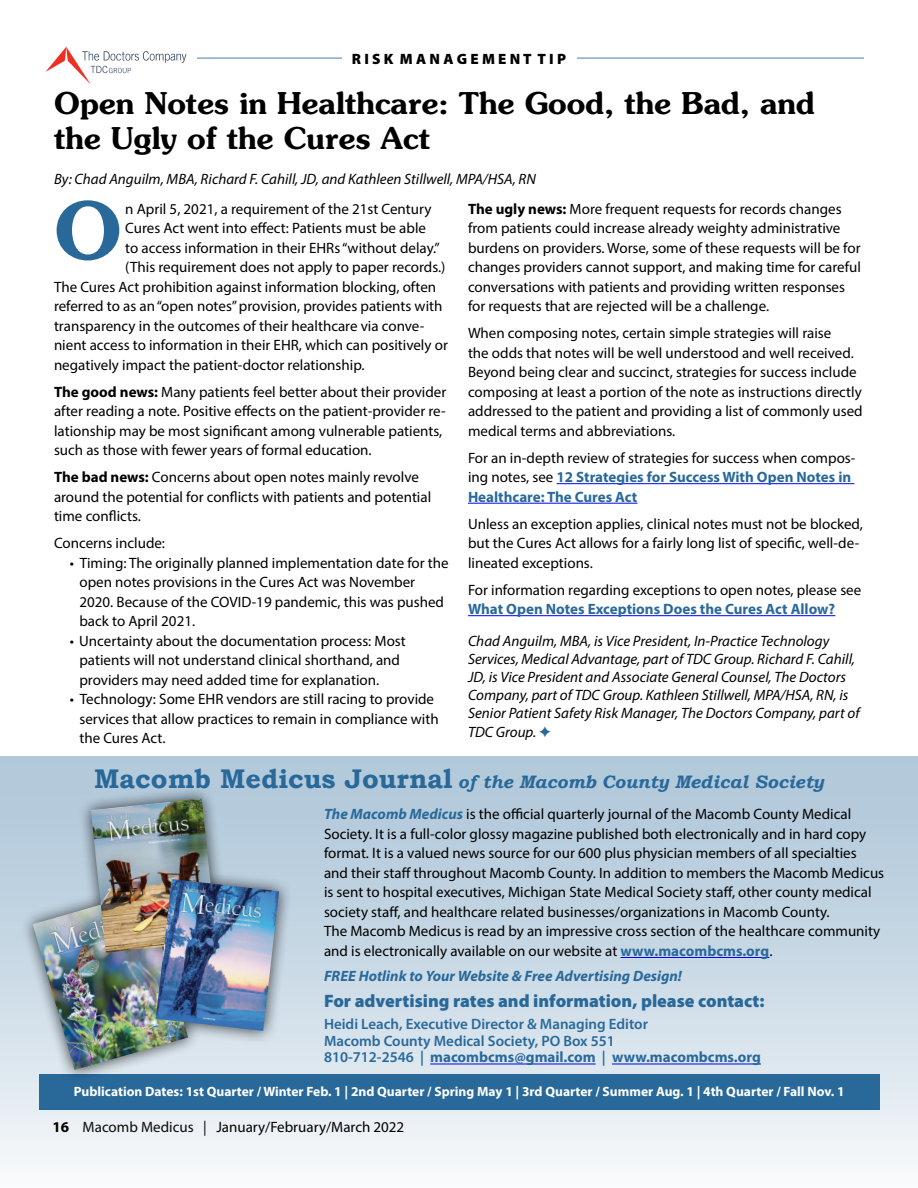
<style>
.page{position:relative;width:918px;height:1188px;background:#fff}
.page>*{position:absolute;margin:0;border:0;box-sizing:border-box;transform-origin:0 0}
.t1{font:600 79.05px "Souvenir";color:#29699a}
.t2{font:600 30px/34.5px "Souvenir";color:#000}
.t3{font:italic 700 18px "Bookman Old Style";color:#29699a}
.t4{font:900 18px "Myriad Pro";color:#29699a}
.t5{font:15px/19.5px "Myriad Pro";color:#000}
.t6{font:italic 15px/18px "Myriad Pro";color:#000}
.t7{font:600 15px "Myriad Pro";color:#29699a}
.t8{font:700 15px "Myriad Pro";color:#29699a}
.t9{font:italic 700 15px "Myriad Pro";color:#29699a}
.t10{font:900 15px "Myriad Pro";color:#000}
.t11{font:700 13.5px "Myriad Pro";color:#fff}
.s1{font-weight:700}
.s2{font-weight:700;color:#29699a}
.s3{font-style:normal;font-size:27px}
.s4{font-weight:700;font-style:italic;color:#29699a}
.s5{font-weight:600}
.s6{color:#0b0a0b}
</style>
<div class="page">
<div style="left:0;top:756px;width:918px;height:432px;background:linear-gradient(to bottom,#aac3d7,#f2f6f8)"></div>
<hr style="left:557px;top:483px;width:297px;height:1px;background:#00f">
<hr style="left:468px;top:503px;width:169px;height:1px;background:#00f">
<hr style="left:468px;top:615px;width:367px;height:1px;background:#00f">
<hr style="left:54px;top:57px;width:810px;height:2px;background:#89a7c8">
<div style="left:342px;top:46px;width:235px;height:22px;background:#fff"></div>
<img style="left:45px;top:47px;width:152px;height:38px">
<hr style="left:621px;top:957px;width:148px;height:1px;background:#00f">
<hr style="left:430px;top:1064px;width:166px;height:1px;background:#00f">
<hr style="left:612px;top:1064px;width:149px;height:1px;background:#00f">
<div style="left:39px;top:1075px;width:841px;height:35px;background:#29699a"></div>
<div style="left:20px;top:785px;width:273px;height:298px;background:#000;opacity:.75"></div>
<img style="left:33px;top:892px;width:155px;height:178px">
<img style="left:91px;top:798px;width:126px;height:155px">
<img style="left:156px;top:879px;width:123px;height:152px">
<p class="t10" style="left:352px;top:49px;width:216px">R I S K M A N A G E M E N T T I P</p>
<p class="t2" style="left:54px;top:86px;width:762px">Open Notes in Healthcare: The Good, the Bad, and the Ugly of the Cures Act</p>
<p class="t6" style="left:54px;top:170px;width:483px">By: Chad Anguilm, MBA, Richard F. Cahill, JD, and Kathleen Stillwell, MPA/HSA, RN</p>
<p class="t1" style="left:54px;top:181px;width:69px">O</p>
<p class="t5" style="left:125px;top:199px;width:308px">n April 5, 2021, a requirement of the 21st Century</p>
<p class="t5" style="left:125px;top:218px;width:302px">Cures Act went into effect: Patients must be able</p>
<p class="t5" style="left:125px;top:238px;width:316px">to access information in their EHRs “without delay.”</p>
<p class="t5" style="left:125px;top:257px;width:322px">(This requirement does not apply to paper records.)</p>
<p class="t5" style="left:54px;top:277px;width:384px">The Cures Act prohibition against information blocking, often</p>
<p class="t5" style="left:54px;top:296px;width:390px">referred to as an “open notes” provision, provides patients with</p>
<p class="t5" style="left:54px;top:316px;width:372px">transparency in the outcomes of their healthcare via conve-</p>
<p class="t5" style="left:54px;top:335px;width:395px">nient access to information in their EHR, which can positively or</p>
<p class="t5" style="left:54px;top:355px;width:312px">negatively impact the patient-doctor relationship.</p>
<p class="t5" style="left:54px;top:382px;width:394px"><span class="s1">The good news:</span> Many patients feel better about their provider after reading a note. Positive effects on the patient-provider re&shy;lationship may be most significant among vulnerable patients, such as those with fewer years of formal education.</p>
<p class="t5" style="left:54px;top:467px;width:379px"><span class="s1">The bad news:</span> Concerns about open notes mainly revolve around the potential for conflicts with patients and potential time conflicts.</p>
<p class="t5" style="left:54px;top:533px;width:113px">Concerns include:</p>
<p class="t5" style="left:79px;top:553px;width:371px;text-indent:-10px">• Timing: The originally planned implementation date for the open notes provisions in the Cures Act was November 2020. Because of the COVID-19 pandemic, this was pushed back to April 2021.</p>
<p class="t5" style="left:79px;top:631px;width:328px;text-indent:-10px">• Uncertainty about the documentation process: Most patients will not understand clinical shorthand, and providers may need added time for explanation.</p>
<p class="t5" style="left:79px;top:689px;width:361px;text-indent:-10px">• Technology: Some EHR vendors are still racing to provide services that allow practices to remain in compliance with the Cures Act.</p>
<p class="t5" style="left:468px;top:199px;width:394px"><span class="s1">The ugly news:</span> More frequent requests for records changes from patients could increase already weighty administrative burdens on providers. Worse, some of these requests will be for changes providers cannot support, and making time for careful conversations with patients and providing written responses for requests that are rejected will be a challenge.</p>
<p class="t5" style="left:468px;top:323px;width:396px">When composing notes, certain simple strategies will raise<br>the odds that notes will be well understood and well received.<br>Beyond being clear and succinct, strategies for success include composing at least a portion of the note as instructions directly addressed to the patient and providing a list of commonly used medical terms and abbreviations.</p>
<p class="t5" style="left:468px;top:448px;width:389px">For an in-depth review of strategies for success when compos&shy;ing notes, see <span class="s2">12 Strategies for Success With Open Notes in<br>Healthcare: The Cures Act</span></p>
<p class="t5" style="left:468px;top:514px;width:397px">Unless an exception applies, clinical notes must not be blocked, but the Cures Act allows for a fairly long list of specific, well-de&shy;lineated exceptions.</p>
<p class="t5" style="left:468px;top:580px;width:395px">For information regarding exceptions to open notes, please see<br><span class="s2">What Open Notes Exceptions Does the Cures Act Allow?</span></p>
<p class="t6" style="left:468px;top:631px;width:393px">Chad Anguilm, MBA, is Vice President, In-Practice Technology Services, Medical Advantage, part of TDC Group. Richard F. Cahill, JD, is Vice President and Associate General Counsel, The Doctors Company, part of TDC Group. Kathleen Stillwell, MPA/HSA, RN, is Senior Patient Safety Risk Manager, The Doctors Company, part of</p>
<p class="t6" style="left:468px;top:723px;width:70px">TDC Group.</p>
<p class="t3" style="left:94px;top:771px;width:731px"><span class="s3">Macomb Medicus Journal</span> of the Macomb County Medical Society</p>
<p class="t5" style="left:324px;top:804px;width:544px"><span class="s4">The Macomb Medicus</span> is the official quarterly journal of the Macomb County Medical<br>Society. It is a full-color glossy magazine published both electronically and in hard copy format. It is a valued news source for our 600 plus physician members of all specialties</p>
<p class="t5" style="left:324px;top:863px;width:562px">and their staff throughout Macomb County. In addition to members the Macomb Medicus</p>
<p class="t5" style="left:324px;top:882px;width:549px">is sent to hospital executives, Michigan State Medical Society staff, other county medical</p>
<p class="t5" style="left:324px;top:902px;width:507px">society staff, and healthcare related businesses/organizations in Macomb County.</p>
<p class="t5" style="left:324px;top:921px;width:558px">The Macomb Medicus is read by an impressive cross section of the healthcare community and is electronically available on our website at <span class="s2">www.macombcms.org</span>.</p>
<p class="t9" style="left:324px;top:967px;width:359px">FREE Hotlink to Your Website &amp; Free Advertising Design!</p>
<p class="t4" style="left:324px;top:989px;width:442px">For advertising rates and information, please contact:</p>
<p class="t7" style="left:324px;top:1015px;width:326px">Heidi Leach, Executive Director &amp; Managing Editor</p>
<p class="t7" style="left:324px;top:1031px;width:292px">Macomb County Medical Society, PO Box 551</p>
<p class="t8" style="left:324px;top:1048px;width:438px"><span class="s5">810-712-2546 |</span> macombcms@gmail.com <span class="s5">|</span> www.macombcms.org</p>
<p class="t11" style="left:74px;top:1083px;width:772px">Publication Dates: 1st Quarter / Winter Feb. 1 | 2nd Quarter / Spring May 1 | 3rd Quarter / Summer Aug. 1 | 4th Quarter / Fall Nov. 1</p>
<p class="t5" style="left:53px;top:1117px;width:353px"><span class="s1">16</span> <span class="s6">Macomb Medicus |</span> January/February/March 2022</p>
</div>
